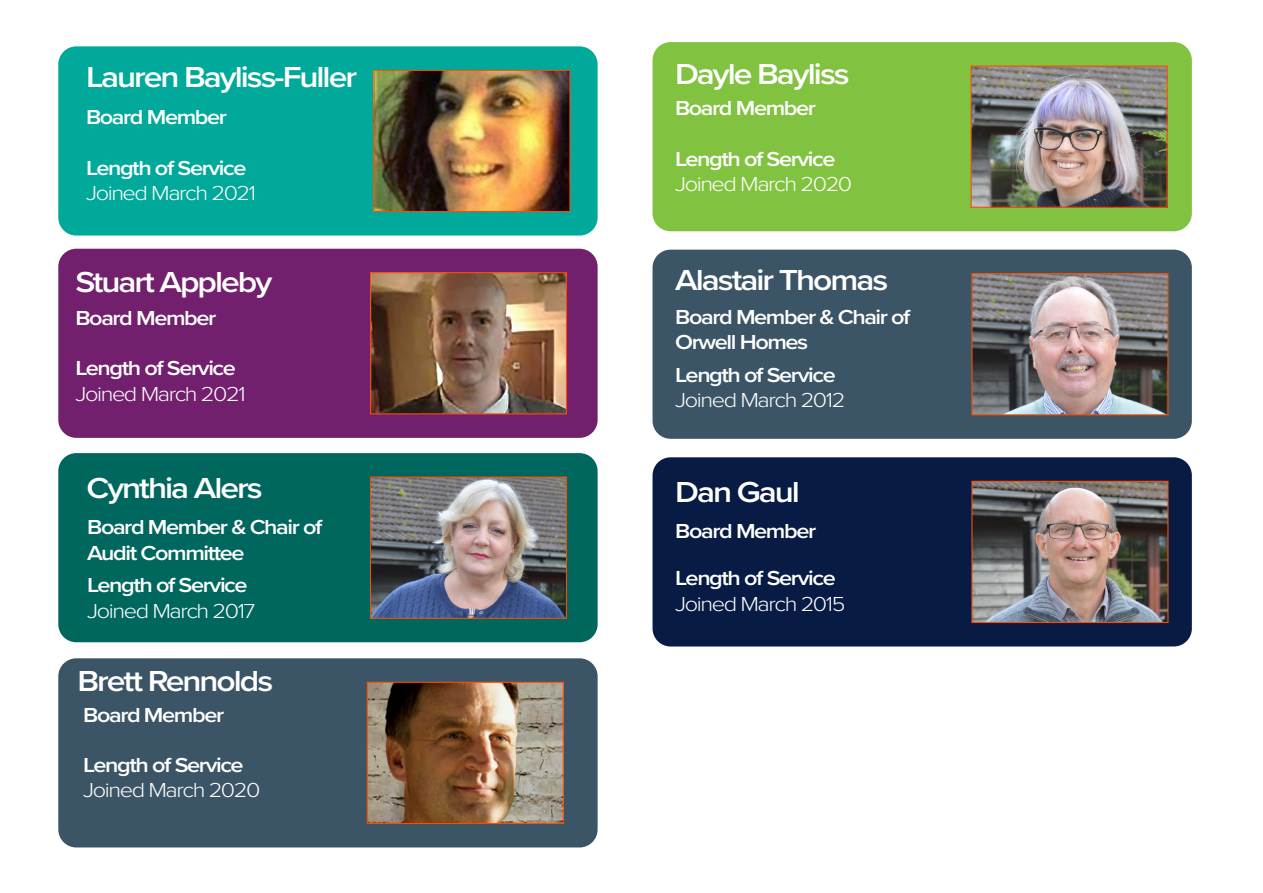
<style>
.page{position:relative;width:1263px;height:893px;background:#fff}
.page>*{position:absolute;margin:0;border:0;box-sizing:border-box;transform-origin:0 0}
.t1{font:600 30px "Proxima Nova";letter-spacing:-.06em;color:#fff;scale:1.12 1}
.t2{font:600 21px/25.2px "Proxima Nova";letter-spacing:-.06em;color:#fff;scale:1.12 1}
.t3{font:300 21px "Proxima Nova";letter-spacing:-.06em;color:#fff;scale:1.12 1}
</style>
<div class="page">
<div style="left:58px;top:453px;width:540px;height:189px;background:#00675e;border-radius:18px"></div>
<img style="left:372px;top:479px;width:193px;height:138px">
<div style="left:370px;top:477px;width:197px;height:142px;border:1px solid #fc4c02"></div>
<div style="left:652px;top:42px;width:540px;height:189px;background:#81c340;border-radius:18px"></div>
<img style="left:972px;top:68px;width:194px;height:138px">
<div style="left:970px;top:66px;width:198px;height:142px;border:1px solid #fc4c02"></div>
<div style="left:58px;top:46px;width:540px;height:190px;background:#00a99a;border-radius:18px"></div>
<img style="left:375px;top:72px;width:193px;height:138px">
<div style="left:373px;top:70px;width:197px;height:142px;border:1px solid #fc4c02"></div>
<div style="left:58px;top:249px;width:540px;height:189px;background:#72206d;border-radius:18px"></div>
<img style="left:372px;top:274px;width:193px;height:138px">
<div style="left:370px;top:272px;width:197px;height:142px;border:1px solid #fc4c02"></div>
<div style="left:58px;top:658px;width:540px;height:189px;background:#3b5566;border-radius:18px"></div>
<img style="left:369px;top:684px;width:193px;height:138px">
<div style="left:367px;top:682px;width:197px;height:142px;border:1px solid #fc4c02"></div>
<div style="left:652px;top:457px;width:540px;height:189px;background:#071b44;border-radius:18px"></div>
<div style="left:652px;top:250px;width:540px;height:189px;background:#3b5566;border-radius:18px"></div>
<img style="left:973px;top:275px;width:193px;height:138px">
<div style="left:971px;top:273px;width:197px;height:142px;border:1px solid #fc4c02"></div>
<img style="left:973px;top:483px;width:193px;height:138px">
<div style="left:971px;top:481px;width:197px;height:142px;border:1px solid #fc4c02"></div>
<p class="t1" style="left:86px;top:54px;width:243px">Lauren Bayliss-Fuller</p>
<p class="t2" style="left:86px;top:104px;width:127px">Board Member</p>
<p class="t2" style="left:86px;top:154px;width:145px">Length of Service</p>
<p class="t3" style="left:86px;top:177px;width:153px">Joined March 2021</p>
<p class="t1" style="left:75px;top:260px;width:177px">Stuart Appleby</p>
<p class="t2" style="left:75px;top:305px;width:127px">Board Member</p>
<p class="t2" style="left:75px;top:355px;width:145px">Length of Service</p>
<p class="t3" style="left:75px;top:378px;width:153px">Joined March 2021</p>
<p class="t1" style="left:86px;top:466px;width:159px">Cynthia Alers</p>
<p class="t2" style="left:87px;top:514px;width:212px">Board Member &amp; Chair of<br>Audit Committee</p>
<p class="t2" style="left:87px;top:572px;width:145px">Length of Service</p>
<p class="t3" style="left:87px;top:595px;width:152px">Joined March 2017</p>
<p class="t1" style="left:78px;top:659px;width:176px">Brett Rennolds</p>
<p class="t2" style="left:83px;top:701px;width:127px">Board Member</p>
<p class="t2" style="left:83px;top:752px;width:145px">Length of Service</p>
<p class="t3" style="left:83px;top:775px;width:160px">Joined March 2020</p>
<p class="t1" style="left:675px;top:52px;width:157px">Dayle Bayliss</p>
<p class="t2" style="left:675px;top:95px;width:127px">Board Member</p>
<p class="t2" style="left:675px;top:146px;width:145px">Length of Service</p>
<p class="t3" style="left:675px;top:168px;width:160px">Joined March 2020</p>
<p class="t1" style="left:675px;top:258px;width:192px">Alastair Thomas</p>
<p class="t2" style="left:675px;top:304px;width:212px">Board Member &amp; Chair of<br>Orwell Homes</p>
<p class="t2" style="left:675px;top:362px;width:145px">Length of Service</p>
<p class="t3" style="left:675px;top:385px;width:153px">Joined March 2012</p>
<p class="t1" style="left:675px;top:470px;width:113px">Dan Gaul</p>
<p class="t2" style="left:675px;top:517px;width:127px">Board Member</p>
<p class="t2" style="left:675px;top:565px;width:145px">Length of Service</p>
<p class="t3" style="left:675px;top:588px;width:153px">Joined March 2015</p>
</div>
